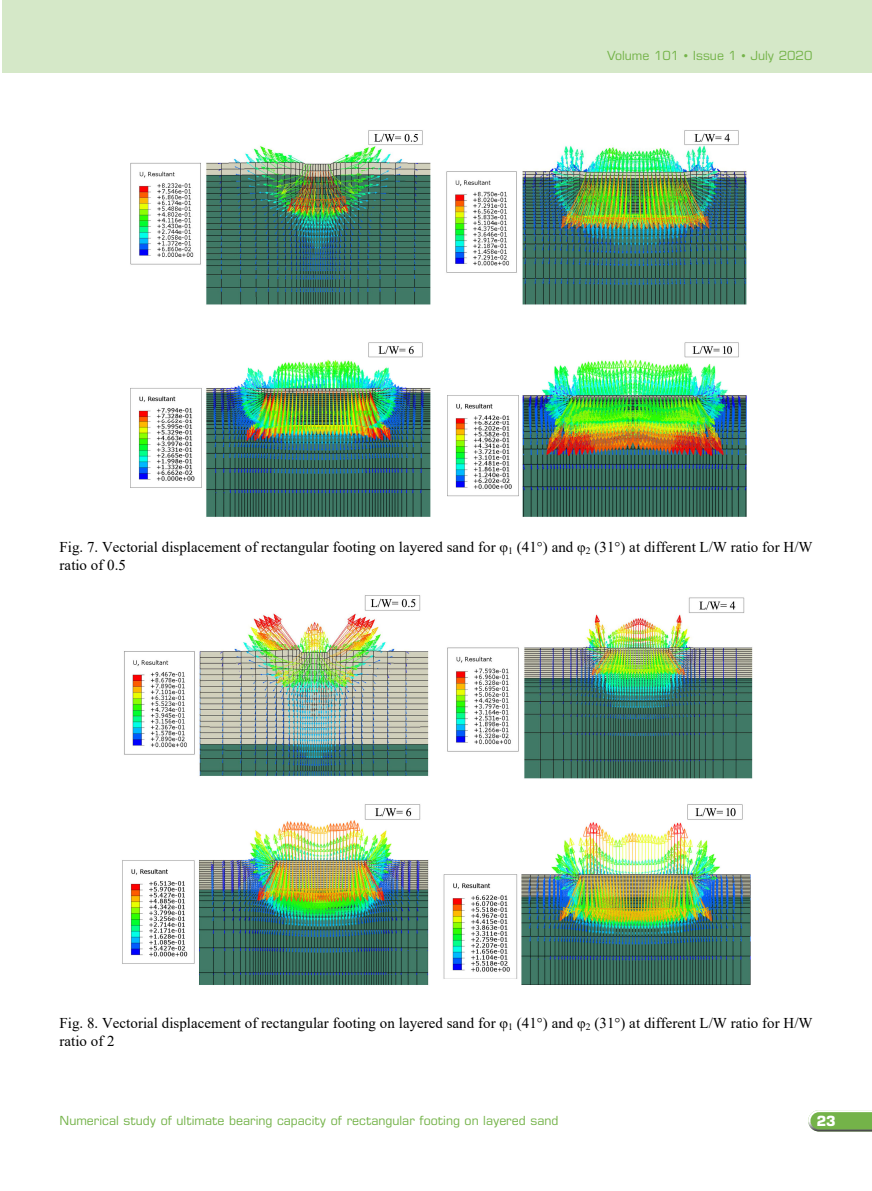
<style>
.page{position:relative;width:872px;height:1191px;background:#fff}
.page>*{position:absolute;margin:0;border:0;box-sizing:border-box;transform-origin:0 0}
.t1{font:15px/18.1px "Times New Roman";letter-spacing:.005em;color:#000}
.t2{font:700 14.1px "Eurostile LT Pro";color:#fff}
.t3{font:12.6px "Eurostile LT Pro";color:#74b349}
</style>
<div class="page">
<svg style="left:808px;top:1110px;width:64px;height:21px"></svg>
<div style="left:2px;top:0;width:870px;height:72px;background:#d5e8c8"></div>
<img style="left:130px;top:130px;width:617px;height:387px">
<img style="left:122px;top:595px;width:631px;height:390px">
<p class="t3" style="left:607px;top:48px;width:207px">Volume 101 • Issue 1 • July 2020</p>
<p class="t1" style="left:60px;top:537px;width:754px">Fig. 7. Vectorial displacement of rectangular footing on layered sand for φ<sub>1</sub> (41°) and φ<sub>2</sub> (31°) at different L/W ratio for H/W ratio of 0.5</p>
<p class="t1" style="left:60px;top:1013px;width:754px">Fig. 8. Vectorial displacement of rectangular footing on layered sand for φ<sub>1</sub> (41°) and φ<sub>2</sub> (31°) at different L/W ratio for H/W ratio of 2</p>
<p class="t3" style="left:60px;top:1113px;width:500px">Numerical study of ultimate bearing capacity of rectangular footing on layered sand</p>
<p class="t2" style="left:816px;top:1112px;width:20px">23</p>
</div>
